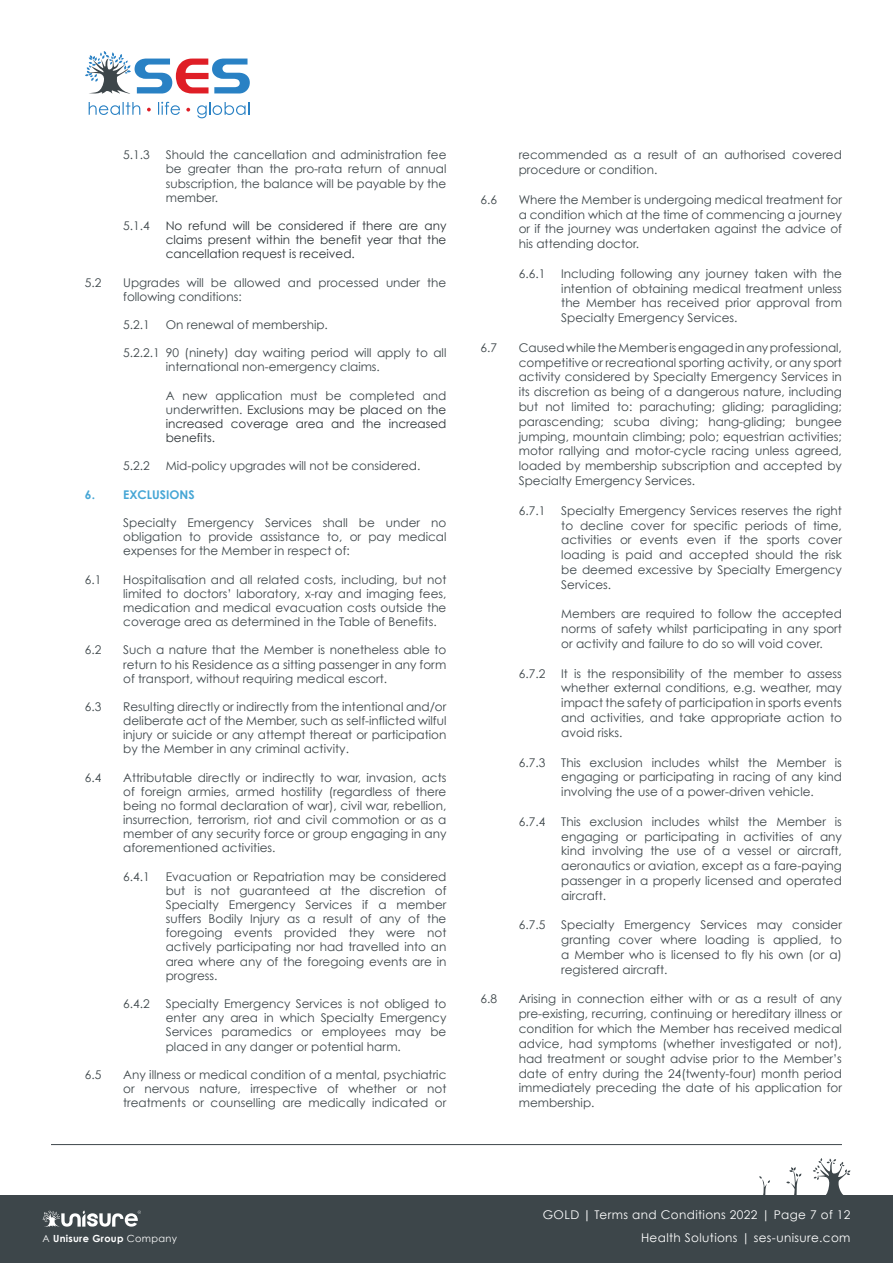
<style>
.page{position:relative;width:893px;height:1263px;background:#fff}
.page>*{position:absolute;margin:0;border:0;box-sizing:border-box;transform-origin:0 0}
.t1{font:12px/14.9px "Century Gothic";color:#3d464a;text-align:justify}
.t2{font:12px/14.1px "Century Gothic";color:#2b3236;text-align:justify}
.t3{font:12px "Century Gothic";letter-spacing:.03em;color:#fff}
.t4{font:700 12px "Century Gothic";color:#46a6d5}
.t5{font:700 9.75px "Century Gothic";letter-spacing:.03em;color:#fff}
.s1{color:#3d464a}
.s2{font-weight:700}
.s3{font-weight:400}
</style>
<div class="page">
<div style="left:0;top:1195px;width:893px;height:68px;background:#3d464a"></div>
<svg style="left:759px;top:1176px;width:11px;height:19px"></svg>
<svg style="left:786px;top:1167px;width:16px;height:28px"></svg>
<svg style="left:813px;top:1158px;width:37px;height:37px"></svg>
<svg style="left:43px;top:1210px;width:98px;height:17px"></svg>
<svg style="left:89px;top:102px;width:51px;height:13px"></svg>
<svg style="left:147px;top:108px;width:4px;height:3px"></svg>
<svg style="left:158px;top:102px;width:22px;height:13px"></svg>
<svg style="left:186px;top:108px;width:4px;height:4px"></svg>
<svg style="left:197px;top:102px;width:52px;height:16px"></svg>
<svg style="left:85px;top:51px;width:165px;height:43px"></svg>
<hr style="left:51px;top:1144px;width:791px;height:1px;background:#3d464a">
<p class="t1" style="left:123px;top:147px;width:28px">5.1.3</p>
<p class="t1" style="left:166px;top:148px;width:282px;line-height:14.1px">Should the cancellation and administration fee be greater than the pro-rata return of annual subscription, the balance will be payable by the member.</p>
<p class="t1" style="left:123px;top:218px;width:28px">5.1.4</p>
<p class="t2" style="left:166px;top:218px;width:282px">No refund will be considered if there are any claims present within the benefit year that the cancellation request is received.</p>
<p class="t1" style="left:85px;top:275px;width:18px">5.2</p>
<p class="t1" style="left:123px;top:275px;width:325px;line-height:14.1px">Upgrades will be allowed and processed under the following conditions:</p>
<p class="t1" style="left:123px;top:317px;width:28px">5.2.1</p>
<p class="t1" style="left:166px;top:317px;width:164px">On renewal of membership.</p>
<p class="t1" style="left:166px;top:346px;width:282px;line-height:14.1px;text-indent:-43px">5.2.2.1 90 (ninety) day waiting period will apply to all international non-emergency claims.</p>
<p class="t2" style="left:166px;top:388px;width:282px"><span class="s1">A new application must be completed and underwritten.</span> Exclusions may be placed on the increased coverage area and the increased benefits.</p>
<p class="t1" style="left:123px;top:458px;width:28px">5.2.2</p>
<p class="t1" style="left:166px;top:458px;width:256px">Mid-policy upgrades will not be considered.</p>
<p class="t4" style="left:85px;top:485px;width:111px">6. EXCLUSIONS</p>
<p class="t1" style="left:123px;top:515px;width:325px;line-height:14.1px">Specialty Emergency Services shall be under no obligation to provide assistance to, or pay medical expenses for the Member in respect of:</p>
<p class="t1" style="left:85px;top:572px;width:18px">6.1</p>
<p class="t1" style="left:123px;top:572px;width:325px;line-height:14.1px">Hospitalisation and all related costs, including, but not limited to doctors’ laboratory, x-ray and imaging fees, medication and medical evacuation costs outside the coverage area as determined in the Table of Benefits.</p>
<p class="t1" style="left:85px;top:642px;width:18px">6.2</p>
<p class="t1" style="left:123px;top:643px;width:325px;line-height:14.1px">Such a nature that the Member is nonetheless able to return to his Residence as a sitting passenger in any form of transport, without requiring medical escort.</p>
<p class="t1" style="left:85px;top:699px;width:18px">6.3</p>
<p class="t1" style="left:123px;top:699px;width:325px;line-height:14.1px">Resulting directly or indirectly from the intentional and/or deliberate act of the Member, such as self-inflicted wilful injury or suicide or any attempt thereat or participation by the Member in any criminal activity.</p>
<p class="t1" style="left:85px;top:770px;width:18px">6.4</p>
<p class="t1" style="left:123px;top:770px;width:325px;line-height:14.1px">Attributable directly or indirectly to war, invasion, acts of foreign armies, armed hostility (regardless of there being no formal declaration of war), civil war, rebellion, insurrection, terrorism, riot and civil commotion or as a member of any security force or group engaging in any aforementioned activities.</p>
<p class="t1" style="left:123px;top:869px;width:28px">6.4.1</p>
<p class="t1" style="left:166px;top:869px;width:282px;line-height:14.1px">Evacuation or Repatriation may be considered but is not guaranteed at the discretion of Specialty Emergency Services if a member suffers Bodily Injury as a result of any of the foregoing events provided they were not actively participating nor had travelled into an area where any of the foregoing events are in progress.</p>
<p class="t1" style="left:123px;top:996px;width:28px">6.4.2</p>
<p class="t1" style="left:166px;top:996px;width:282px;line-height:14.1px">Specialty Emergency Services is not obliged to enter any area in which Specialty Emergency Services paramedics or employees may be placed in any danger or potential harm.</p>
<p class="t1" style="left:85px;top:1067px;width:18px">6.5</p>
<p class="t1" style="left:123px;top:1067px;width:325px;line-height:14.1px">Any illness or medical condition of a mental, psychiatric or nervous nature, irrespective of whether or not treatments or counselling are medically indicated or</p>
<p class="t1" style="left:519px;top:147px;width:325px">recommended as a result of an authorised covered procedure or condition.</p>
<p class="t1" style="left:480px;top:192px;width:18px">6.6</p>
<p class="t1" style="left:519px;top:192px;width:325px">Where the Member is undergoing medical treatment for a condition which at the time of commencing a journey or if the journey was undertaken against the advice of his attending doctor.</p>
<p class="t1" style="left:519px;top:266px;width:28px">6.6.1</p>
<p class="t1" style="left:561px;top:266px;width:282px">Including following any journey taken with the intention of obtaining medical treatment unless the Member has received prior approval from Specialty Emergency Services.</p>
<p class="t1" style="left:480px;top:340px;width:18px">6.7</p>
<p class="t1" style="left:519px;top:340px;width:325px">Caused while the Member is engaged in any professional, competitive or recreational sporting activity, or any sport activity considered by Specialty Emergency Services in its discretion as being of a dangerous nature, including but not limited to: parachuting; gliding; paragliding; parascending; scuba diving; hang-gliding; bungee jumping, mountain climbing; polo; equestrian activities; motor rallying and motor-cycle racing unless agreed, loaded by membership subscription and accepted by Specialty Emergency Services.</p>
<p class="t1" style="left:519px;top:503px;width:28px">6.7.1</p>
<p class="t1" style="left:561px;top:503px;width:282px">Specialty Emergency Services reserves the right to decline cover for specific periods of time, activities or events even if the sports cover loading is paid and accepted should the risk be deemed excessive by Specialty Emergency Services.</p>
<p class="t1" style="left:561px;top:606px;width:282px">Members are required to follow the accepted norms of safety whilst participating in any sport or activity and failure to do so will void cover.</p>
<p class="t1" style="left:519px;top:666px;width:28px">6.7.2</p>
<p class="t1" style="left:561px;top:666px;width:282px">It is the responsibility of the member to assess whether external conditions, e.g. weather, may impact the safety of participation in sports events and activities, and take appropriate action to avoid risks.</p>
<p class="t1" style="left:519px;top:754px;width:28px">6.7.3</p>
<p class="t1" style="left:561px;top:754px;width:282px">This exclusion includes whilst the Member is engaging or participating in racing of any kind involving the use of a power-driven vehicle.</p>
<p class="t1" style="left:519px;top:814px;width:28px">6.7.4</p>
<p class="t1" style="left:561px;top:814px;width:282px">This exclusion includes whilst the Member is engaging or participating in activities of any kind involving the use of a vessel or aircraft, aeronautics or aviation, except as a fare-paying passenger in a properly licensed and operated aircraft.</p>
<p class="t1" style="left:519px;top:917px;width:28px">6.7.5</p>
<p class="t1" style="left:561px;top:917px;width:282px">Specialty Emergency Services may consider granting cover where loading is applied, to a Member who is licensed to fly his own (or a) registered aircraft.</p>
<p class="t1" style="left:480px;top:991px;width:18px">6.8</p>
<p class="t1" style="left:519px;top:991px;width:325px">Arising in connection either with or as a result of any pre-existing, recurring, continuing or hereditary illness or condition for which the Member has received medical advice, had symptoms (whether investigated or not), had treatment or sought advise prior to the Member’s date of entry during the 24(twenty-four) month period immediately preceding the date of his application for membership.</p>
<p class="t3" style="left:543px;top:1208px;width:309px">GOLD <span class="s2">|</span> Terms and Conditions 2022 | Page 7 of 12</p>
<p class="t5" style="left:43px;top:1230px;width:136px"><span class="s3">A</span> Unisure Group <span class="s3">Company</span></p>
<p class="t3" style="left:641px;top:1231px;width:211px">Health Solutions | ses-unisure.com</p>
</div>
